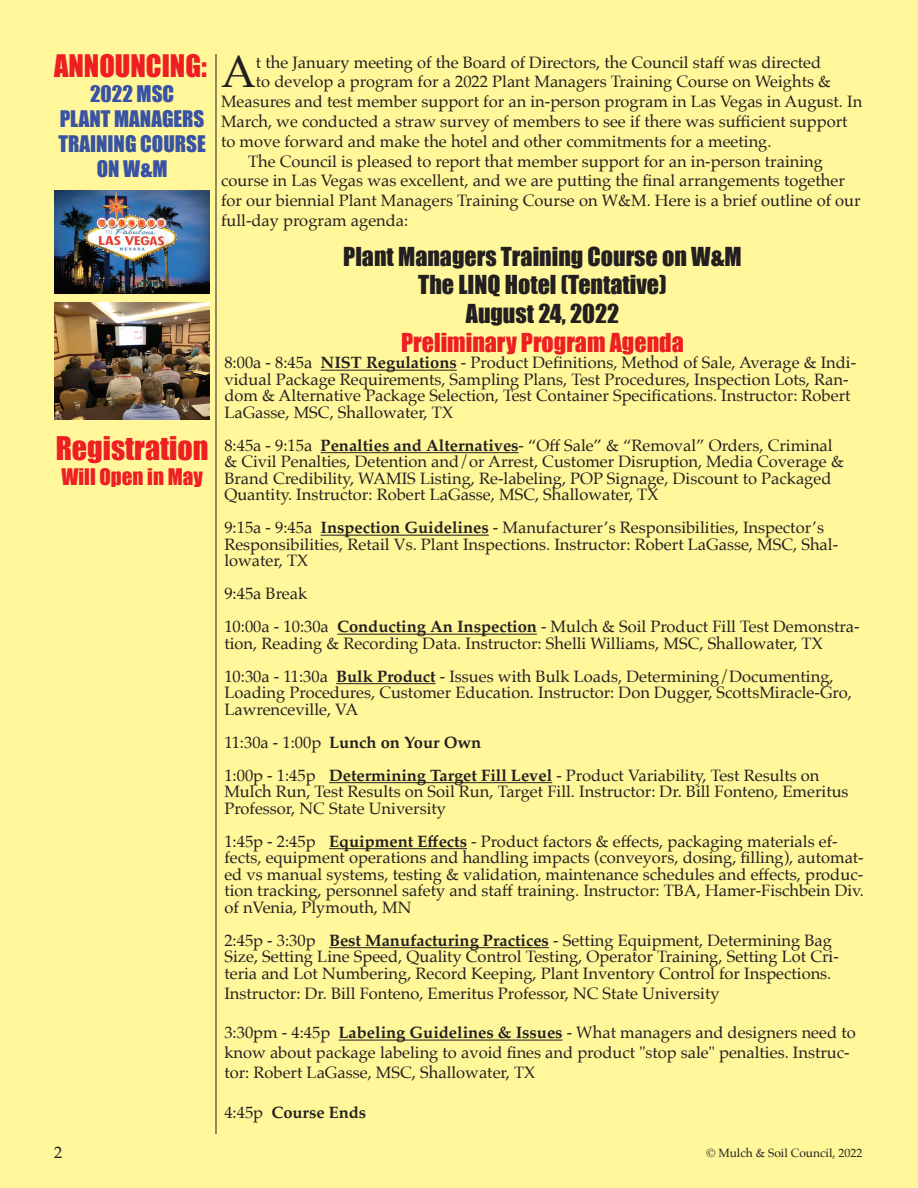
<style>
.page{position:relative;width:918px;height:1188px;background:#fff}
.page>*{position:absolute;margin:0;border:0;box-sizing:border-box;transform-origin:0 0}
.t1{font:44.85px "Palatino";color:#231f20}
.t2{font:30px "Impact";color:#ee1f23}
.t3{font:28.5px "Impact";color:#ee1f23}
.t4{font:24px/28.8px "Impact";color:#231f20;text-align:center}
.t5{font:24px "Impact";color:#ee1f23}
.t6{font:21px/25.2px "Impact";color:#3853a3;text-align:center}
.t7{font:21px "Impact";color:#ee1f23}
.t8{font:16.5px/16.5px "Palatino";color:#231f20}
.t9{font:700 16.5px "Palatino";color:#231f20}
.t10{font:15px "Palatino";color:#231f20}
.t11{font:12px "Palatino";color:#231f20}
.s1{font-weight:700}
.s2{font-weight:400}
</style>
<div class="page">
<div style="left:0;top:0;width:917px;height:1188px;background:#fff79a"></div>
<hr style="left:917px;top:0;width:1px;height:1188px;background:#fff79a">
<hr style="left:216px;top:54px;width:1px;height:1080px;background:#231f20">
<hr style="left:321px;top:370px;width:136px;height:1px;background:#231f20">
<hr style="left:321px;top:452px;width:198px;height:1px;background:#231f20">
<hr style="left:321px;top:535px;width:168px;height:1px;background:#231f20">
<hr style="left:337px;top:634px;width:200px;height:1px;background:#231f20">
<hr style="left:336px;top:683px;width:100px;height:1px;background:#231f20">
<hr style="left:329px;top:782px;width:223px;height:1px;background:#231f20">
<hr style="left:329px;top:848px;width:138px;height:1px;background:#231f20">
<hr style="left:329px;top:947px;width:220px;height:1px;background:#231f20">
<hr style="left:339px;top:1040px;width:224px;height:1px;background:#231f20">
<img style="left:54px;top:190px;width:155px;height:104px">
<img style="left:54px;top:302px;width:156px;height:117px">
<h3 class="t3" style="left:54px;top:48px;width:154px">ANNOUNCING:</h3>
<p class="t6" style="left:58px;top:81px;width:149px">2022 MSC<br>PLANT MANAGERS<br>TRAINING COURSE<br>ON W&amp;M</p>
<h2 class="t2" style="left:56px;top:430px;width:154px">Registration</h2>
<p class="t7" style="left:61px;top:464px;width:143px">Will Open in May</p>
<h1 class="t1" style="left:221px;top:35px;width:36px">A</h1>
<p class="t8" style="left:256px;top:54px;width:567px">t the January meeting of the Board of Directors, the Council staff was directed</p>
<p class="t8" style="left:256px;top:73px;width:577px">to develop a program for a 2022 Plant Managers Training Course on Weights &amp;</p>
<p class="t8" style="left:221px;top:93px;width:643px">Measures and test member support for an in-person program in Las Vegas in August. In</p>
<p class="t8" style="left:221px;top:113px;width:628px">March, we conducted a straw survey of members to see if there was sufficient support</p>
<p class="t8" style="left:221px;top:133px;width:552px">to move forward and make the hotel and other commitments for a meeting.</p>
<p class="t8" style="left:248px;top:153px;width:577px">The Council is pleased to report that member support for an in-person training</p>
<p class="t8" style="left:221px;top:172px;width:625px">course in Las Vegas was excellent, and we are putting the final arrangements together</p>
<p class="t8" style="left:221px;top:192px;width:641px">for our biennial Plant Managers Training Course on W&amp;M. Here is a brief outline of our</p>
<p class="t8" style="left:221px;top:212px;width:189px">full-day program agenda:</p>
<h3 class="t4" style="left:343px;top:242px;width:400px">Plant Managers Training Course on W&amp;M<br>The LINQ Hotel (Tentative)<br>August 24, 2022</h3>
<h3 class="t5" style="left:401px;top:328px;width:284px">Preliminary Program Agenda</h3>
<p class="t8" style="left:224px;top:355px;width:633px">8:00a - 8:45a <span class="s1">NIST Regulations</span> - Product Definitions, Method of Sale, Average &amp; Indi&shy;vidual Package Requirements, Sampling Plans, Test Procedures, Inspection Lots, Ran&shy;dom &amp; Alternative Package Selection, Test Container Specifications. Instructor: Robert LaGasse, MSC, Shallowater, TX</p>
<p class="t8" style="left:224px;top:437px;width:621px">8:45a - 9:15a <span class="s1">Penalties and Alternatives</span>- “Off Sale” &amp; “Removal” Orders, Criminal &amp; Civil Penalties, Detention and/or Arrest, Customer Disruption, Media Coverage &amp; Brand Credibility, WAMIS Listing, Re-labeling, POP Signage, Discount to Packaged Quantity. Instructor: Robert LaGasse, MSC, Shallowater, TX</p>
<p class="t8" style="left:224px;top:520px;width:615px">9:15a - 9:45a <span class="s1">Inspection Guidelines</span> - Manufacturer’s Responsibilities, Inspector’s<br>Responsibilities, Retail Vs. Plant Inspections. Instructor: Robert LaGasse, MSC, Shal&shy;lowater, TX</p>
<p class="t8" style="left:224px;top:577px;width:637px;line-height:33px">9:45a Break<br>10:00a - 10:30a <span class="s1">Conducting An Inspection</span> - Mulch &amp; Soil Product Fill Test Demonstra-</p>
<p class="t8" style="left:224px;top:627px;width:611px;line-height:33px">tion, Reading &amp; Recording Data. Instructor: Shelli Williams, MSC, Shallowater, TX<br>10:30a - 11:30a <span class="s1">Bulk Product</span> - Issues with Bulk Loads, Determining/Documenting,</p>
<p class="t8" style="left:224px;top:685px;width:629px">Loading Procedures, Customer Education. Instructor: Don Dugger, ScottsMiracle-Gro,<br>Lawrenceville, VA</p>
<p class="t8" style="left:224px;top:726px;width:597px;line-height:33px">11:30a - 1:00p <span class="s1">Lunch on Your Own<br></span>1:00p - 1:45p <span class="s1">Determining Target Fill Level</span> - Product Variability, Test Results on</p>
<p class="t8" style="left:224px;top:784px;width:626px">Mulch Run, Test Results on Soil Run, Target Fill. Instructor: Dr. Bill Fonteno, Emeritus<br>Professor, NC State University</p>
<p class="t8" style="left:224px;top:833px;width:641px">1:45p - 2:45p <span class="s1">Equipment Effects</span> - Product factors &amp; effects, packaging materials ef&shy;fects, equipment operations and handling impacts (conveyors, dosing, filling), automat&shy;ed vs manual systems, testing &amp; validation, maintenance schedules and effects, produc&shy;tion tracking, personnel safety and staff training. Instructor: TBA, Hamer-Fischbein Div. of nVenia, Plymouth, MN</p>
<p class="t8" style="left:224px;top:932px;width:616px">2:45p - 3:30p <span class="s1">Best Manufacturing Practices</span> - Setting Equipment, Determining Bag<br>Size, Setting Line Speed, Quality Control Testing, Operator Training, Setting Lot Cri&shy;teria and Lot Numbering, Record Keeping, Plant Inventory Control for Inspections.</p>
<p class="t8" style="left:224px;top:985px;width:497px">Instructor: Dr. Bill Fonteno, Emeritus Professor, NC State University</p>
<p class="t8" style="left:224px;top:1023px;width:633px;line-height:19.8px">3:30pm - 4:45p <span class="s1">Labeling Guidelines &amp; Issues</span> - What managers and designers need to know about package labeling to avoid fines and product "stop sale" penalties. Instruc&shy;tor: Robert LaGasse, MSC, Shallowater, TX</p>
<p class="t9" style="left:224px;top:1098px;width:143px"><span class="s2">4:45p</span> Course Ends</p>
<p class="t10" style="left:54px;top:1141px;width:9px">2</p>
<p class="t10" style="left:667px;top:1141px;width:197px">© Mulch &amp; Soil Council, 2005</p>
<p class="t11" style="left:706px;top:1143px;width:158px">© Mulch &amp; Soil Council, 2022</p>
</div>
